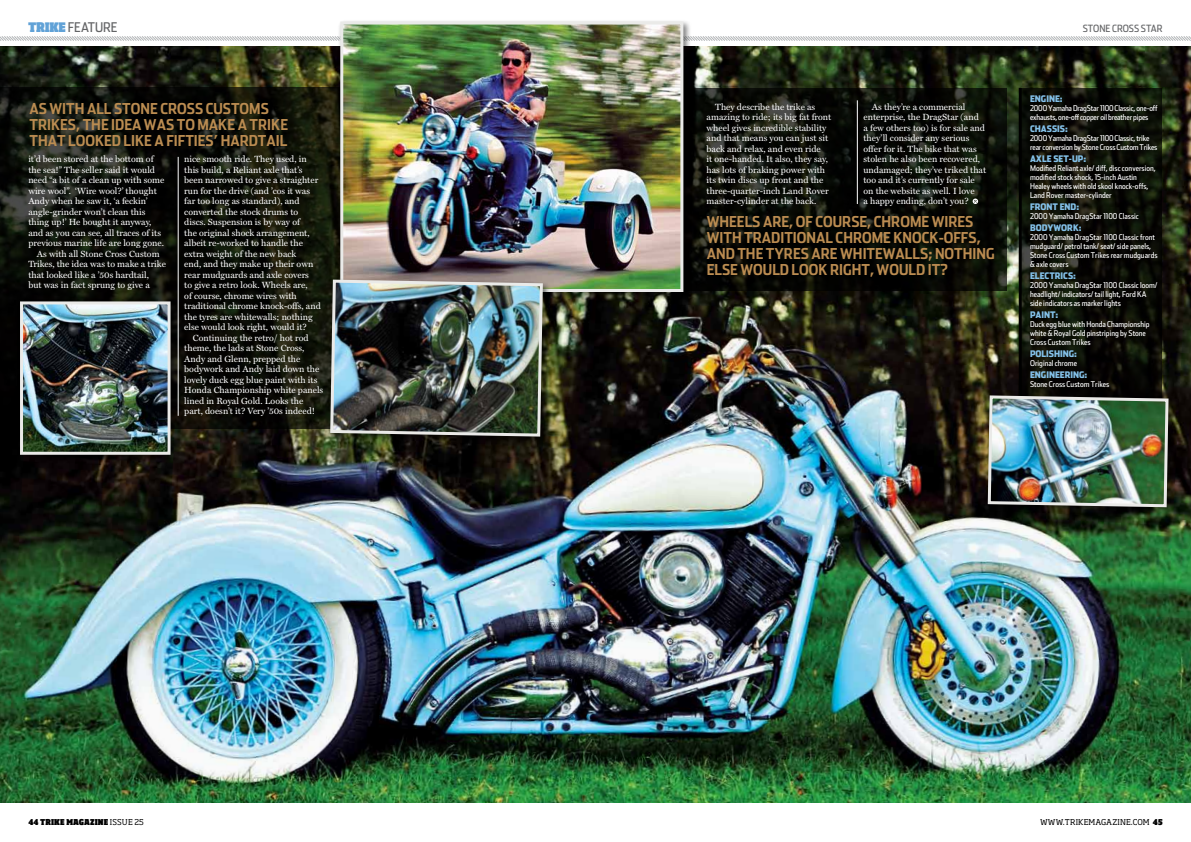
<style>
.page{position:relative;width:1191px;height:842px;background:#fff}
.page>*{position:absolute;margin:0;border:0;box-sizing:border-box;transform-origin:0 0}
.t1{font:700 condensed 15px/16px "Stainless BETA";color:#bb8c51}
.t2{font:condensed 13.4px "Stainless BETA";letter-spacing:-.005em;color:#636466}
.t3{font:ultra-condensed 13px "Soho Std";color:#61a2d7}
.t4{font:condensed 10px "Stainless BETA";color:#636466}
.t5{font:9px/10.5px "Miller Text";color:#fff}
.t6{font:900 condensed 9px "Stainless BETA";color:#84c2ea}
.t7{font:condensed 8px/9px "Stainless BETA";color:#fff}
.t8{font:condensed 8px/9px "Stainless BETA";letter-spacing:-.02em;color:#fff}
.t9{font:8px "Soho Std";letter-spacing:.015em;color:#000}
.t10{font:ultra-condensed 8px "Soho Std";letter-spacing:.015em;color:#000}
.s1{font-stretch:normal}
.s2{font-stretch:ultra-condensed}
</style>
<div class="page">
<img style="left:0;top:46px;width:1191px;height:756px">
<svg style="left:0;top:88px;width:338px;height:341px;background:#0f1009"></svg>
<svg style="left:692px;top:88px;width:314px;height:202px;background:#0a0c07"></svg>
<svg style="left:0;top:36px;width:1191px;height:5px;background:#d8d9da"></svg>
<svg style="left:1021px;top:88px;width:140px;height:305px;background:#0c0d06"></svg>
<hr style="left:1018px;top:88px;width:3px;height:310px;background:#000">
<svg style="left:972px;top:199px;width:6px;height:5px"></svg>
<div style="left:338px;top:19px;width:354px;height:282px;background:#000;opacity:.5"></div>
<img style="left:344px;top:26px;width:335px;height:262px">
<div style="left:340px;top:22px;width:343px;height:270px;border:3px solid #eaeae8"></div>
<div style="left:328px;top:277px;width:223px;height:168px;background:#000;opacity:.5"></div>
<img style="left:329px;top:278px;width:215px;height:160px">
<div style="left:18px;top:299px;width:161px;height:164px;background:#000;opacity:.5"></div>
<img style="left:24px;top:305px;width:143px;height:146px">
<div style="left:20px;top:301px;width:151px;height:154px;border:3px solid #eaeae8"></div>
<div style="left:985px;top:393px;width:191px;height:123px;background:#000;opacity:.5"></div>
<img style="left:986px;top:394px;width:184px;height:115px">
<hr style="left:178px;top:157px;width:1px;height:259px;background:#fff">
<hr style="left:857px;top:100px;width:1px;height:104px;background:#fff">
<h3 class="t3" style="left:28px;top:19px;width:17px">TRIKE</h3>
<h2 class="t2" style="left:68px;top:20px;width:51px">FEATURE</h2>
<h1 class="t1" style="left:29px;top:100px;width:260px">AS WITH ALL STONE CROSS CUSTOMS<br>TRIKES, THE IDEA WAS TO MAKE A TRIKE<br>THAT LOOKED LIKE A FIFTIES’ HARDTAIL</h1>
<p class="t5" style="left:28px;top:154px;width:127px">it’d been stored at the bottom of</p>
<p class="t5" style="left:28px;top:164px;width:128px">the sea!” The seller said it would</p>
<p class="t5" style="left:28px;top:175px;width:137px">need “a bit of a clean up with some</p>
<p class="t5" style="left:28px;top:185px;width:130px">wire wool”. ‘Wire wool?’ thought</p>
<p class="t5" style="left:28px;top:196px;width:121px">Andy when he saw it, ‘a feckin’</p>
<p class="t5" style="left:28px;top:206px;width:119px">angle-grinder won’t clean this</p>
<p class="t5" style="left:28px;top:217px;width:125px">thing up!’ He bought it anyway,</p>
<p class="t5" style="left:28px;top:227px;width:134px">and as you can see, all traces of its</p>
<p class="t5" style="left:28px;top:238px;width:137px">previous marine life are long gone.</p>
<p class="t5" style="left:37px;top:248px;width:124px">As with all Stone Cross Custom</p>
<p class="t5" style="left:28px;top:259px;width:139px">Trikes, the idea was to make a trike</p>
<p class="t5" style="left:28px;top:269px;width:122px">that looked like a ’50s hardtail,</p>
<p class="t5" style="left:28px;top:280px;width:123px">but was in fact sprung to give a</p>
<p class="t5" style="left:184px;top:154px;width:138px">nice smooth ride. They used, in this build, a Reliant axle that’s been narrowed to give a straighter run for the drive (and ’cos it was far too long as standard), and converted the stock drums to discs. Suspension is by way of<br>the original shock arrangement, albeit re-worked to handle the extra weight of the new back<br>end, and they make up their own rear mudguards and axle covers<br>to give a retro look. Wheels are,<br>of course, chrome wires with traditional chrome knock-offs, and the tyres are whitewalls; nothing else would look right, would it?</p>
<p class="t5" style="left:184px;top:332px;width:140px;text-indent:9px">Continuing the retro/ hot rod theme, the lads at Stone Cross,<br>Andy and Glenn, prepped the bodywork and Andy laid down the lovely duck egg blue paint with its<br>Honda Championship white panels lined in Royal Gold. Looks the part, doesn’t it? Very ’50s indeed!</p>
<p class="t10" style="left:28px;top:817px;width:117px">44 TRIKE MAGAZINE <span class="s1">ISSUE 25</span></p>
<p class="t5" style="left:706px;top:101px;width:126px;text-indent:9px">They describe the trike as amazing to ride; its big fat front wheel gives incredible stability and that means you can just sit back and relax, and even ride<br>it one-handed. It also, they say, has lots of braking power with its twin discs up front and the three-quarter-inch Land Rover master-cylinder at the back.</p>
<p class="t5" style="left:863px;top:101px;width:124px;text-indent:9px">As they’re a commercial enterprise, the DragStar (and<br>a few others too) is for sale and they’ll consider any serious offer for it. The bike that was stolen he also been recovered, undamaged; they’ve triked that too and it’s currently for sale on the website as well. I love<br>a happy ending, don’t you?</p>
<h1 class="t1" style="left:707px;top:213px;width:289px">WHEELS ARE, OF COURSE, CHROME WIRES WITH TRADITIONAL CHROME KNOCK-OFFS, AND THE TYRES ARE WHITEWALLS; NOTHING ELSE WOULD LOOK RIGHT, WOULD IT?</h1>
<p class="t4" style="left:1082px;top:23px;width:81px">stone cross star</p>
<p class="t6" style="left:1030px;top:94px;width:34px">ENGINE:</p>
<p class="t8" style="left:1030px;top:104px;width:129px">2000 Yamaha DragStar 1100 Classic, one-off exhausts, one-off copper oil breather pipes</p>
<p class="t6" style="left:1030px;top:124px;width:39px">CHASSIS:</p>
<p class="t8" style="left:1030px;top:134px;width:129px">2000 Yamaha DragStar 1100 Classic, trike rear conversion by Stone Cross Custom Trikes</p>
<p class="t6" style="left:1030px;top:154px;width:58px">AXLE SET-UP:</p>
<p class="t7" style="left:1030px;top:164px;width:127px">Modified Reliant axle/ diff, disc conversion, modified stock shock, 15-inch Austin Healey wheels with old skool knock-offs, Land Rover master-cylinder</p>
<p class="t6" style="left:1030px;top:202px;width:12px">FRONT</p>
<p class="t6" style="left:1059px;top:202px;width:21px">END:</p>
<p class="t7" style="left:1030px;top:212px;width:110px">2000 Yamaha DragStar 1100 Classic</p>
<p class="t6" style="left:1030px;top:223px;width:53px">BODYWORK:</p>
<p class="t7" style="left:1030px;top:233px;width:129px">2000 Yamaha DragStar 1100 Classic front mudguard/ petrol tank/ seat/ side panels, Stone Cross Custom Trikes rear mudguards &amp; axle covers</p>
<p class="t6" style="left:1030px;top:271px;width:16px">ELECTR</p>
<p class="t6" style="left:1060px;top:271px;width:17px">ICS:</p>
<p class="t7" style="left:1030px;top:281px;width:129px">2000 Yamaha DragStar 1100 Classic loom/ headlight/ indicators/ tail light, Ford KA side indicators as marker lights</p>
<p class="t6" style="left:1030px;top:310px;width:30px">PAINT:</p>
<p class="t7" style="left:1030px;top:320px;width:121px">Duck egg blue with Honda Championship white &amp; Royal Gold pinstriping by Stone<br>Cross Custom Trikes</p>
<p class="t6" style="left:1030px;top:349px;width:48px">POLISHING:</p>
<p class="t7" style="left:1030px;top:359px;width:48px">Original chrome</p>
<p class="t6" style="left:1030px;top:370px;width:26px">ENGINEER</p>
<p class="t6" style="left:1070px;top:370px;width:18px">ING:</p>
<p class="t7" style="left:1030px;top:380px;width:81px">Stone Cross Custom Trikes</p>
<p class="t9" style="left:1040px;top:817px;width:124px">WWW.TRIKEMAGAZINE.COM <span class="s2">45</span></p>
</div>
